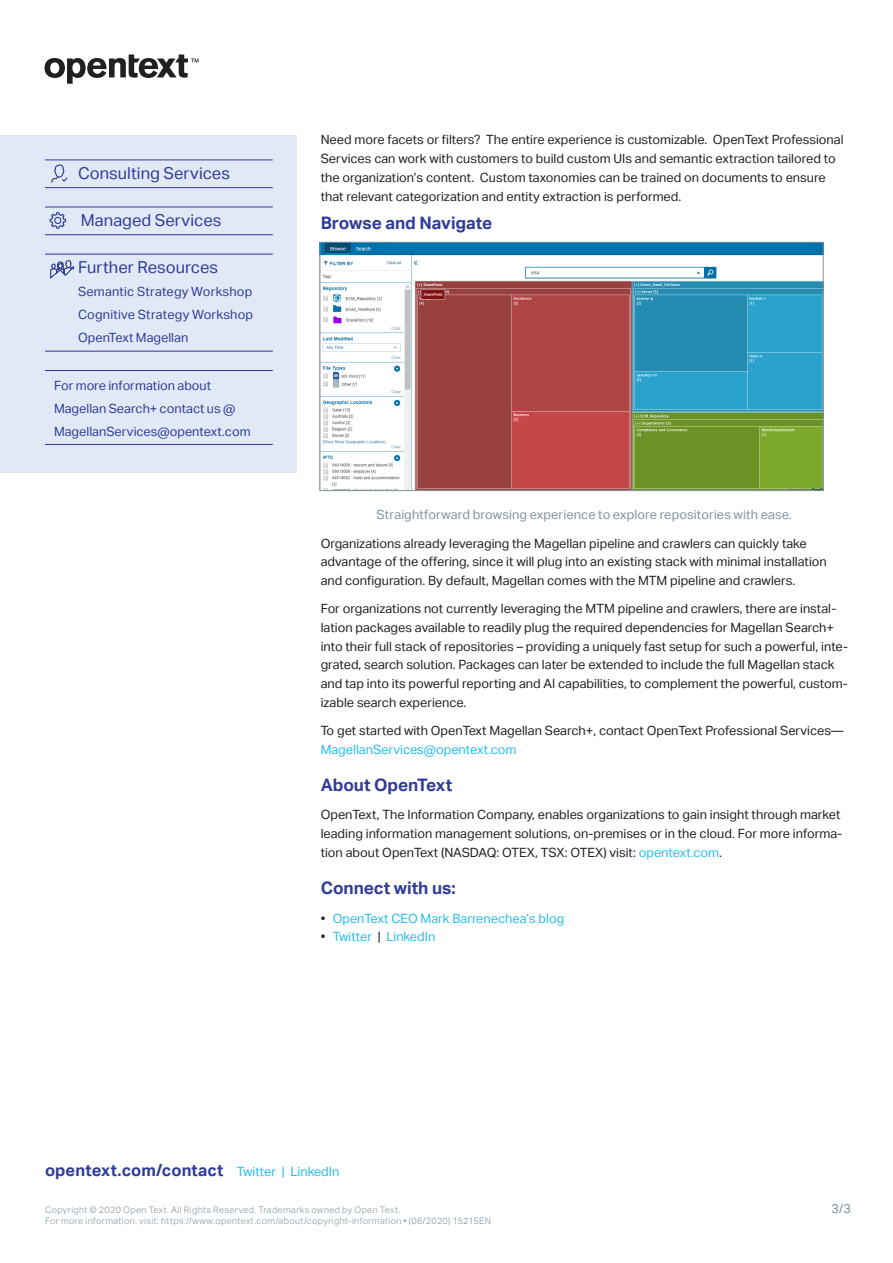
<style>
.page{position:relative;width:893px;height:1263px;background:#fff}
.page>*{position:absolute;margin:0;border:0;box-sizing:border-box;transform-origin:0 0}
.t1{font:700 17.25px "Aktiv Grotesk";color:#2e3c98}
.Links_-_last_page{font:16.5px "Aktiv Grotesk";letter-spacing:.005em;color:#2e3c98}
.t2{font:700 16.5px "Aktiv Grotesk";letter-spacing:.005em;color:#2e3c98}
.Body{font:12.75px/18.8px "Aktiv Grotesk";color:#231f20}
.Links_-_last_page-2{font:12.75px/23.1px "Aktiv Grotesk";color:#2e3c98;text-align:justify}
.t3{font:12.75px "Aktiv Grotesk";letter-spacing:.01em;color:#7f929f}
.t4{font:12.75px "Aktiv Grotesk";color:#25bdef}
.t5{font:300 9px "Aktiv Grotesk";letter-spacing:.04em;color:#7f929f}
.s1{color:#25bdef}
.s2{color:#231f20}
</style>
<div class="page">
<svg style="left:45px;top:55px;width:153px;height:29px"></svg>
<div style="left:0;top:135px;width:297px;height:337px;background:#e1e9f6"></div>
<img style="left:322px;top:244px;width:500px;height:245px">
<div style="left:320px;top:242px;width:504px;height:249px;border:1px solid #7f929f"></div>
<svg style="left:50px;top:260px;width:25px;height:19px"></svg>
<svg style="left:51px;top:164px;width:17px;height:19px"></svg>
<svg style="left:49px;top:212px;width:18px;height:17px"></svg>
<hr style="left:45px;top:160px;width:228px;height:1px;background:#2e3c98">
<hr style="left:45px;top:187px;width:228px;height:1px;background:#2e3c98">
<hr style="left:45px;top:207px;width:228px;height:1px;background:#2e3c98">
<hr style="left:45px;top:234px;width:228px;height:1px;background:#2e3c98">
<hr style="left:45px;top:254px;width:228px;height:1px;background:#2e3c98">
<hr style="left:45px;top:351px;width:228px;height:1px;background:#2e3c98">
<hr style="left:45px;top:370px;width:228px;height:1px;background:#2e3c98">
<hr style="left:45px;top:444px;width:228px;height:1px;background:#2e3c98">
<p class="Links_-_last_page" style="left:78px;top:164px;width:153px">Consulting Services</p>
<p class="Links_-_last_page" style="left:81px;top:211px;width:142px">Managed Services</p>
<p class="Links_-_last_page" style="left:78px;top:258px;width:142px">Further Resources</p>
<p class="Links_-_last_page-2" style="left:78px;top:280px;width:177px">Semantic Strategy Workshop Cognitive Strategy Workshop OpenText Magellan</p>
<p class="Links_-_last_page-2" style="left:54px;top:374px;width:198px;text-align:left">For more information about<br>Magellan Search+ contact us @<br>MagellanServices@opentext.com</p>
<p class="Body" style="left:321px;top:131px;width:524px">Need more facets or filters? The entire experience is customizable. OpenText Professional Services can work with customers to build custom UIs and semantic extraction tailored to the organization’s content. Custom taxonomies can be trained on documents to ensure that relevant categorization and entity extraction is performed.</p>
<h3 class="t1" style="left:321px;top:213px;width:173px">Browse and Navigate</h3>
<p class="t3" style="left:377px;top:508px;width:417px">Straightforward browsing experience to explore repositories with ease.</p>
<p class="Body" style="left:321px;top:534px;width:508px">Organizations already leveraging the Magellan pipeline and crawlers can quickly take advantage of the offering, since it will plug into an existing stack with minimal installation and configuration. By default, Magellan comes with the MTM pipeline and crawlers.</p>
<p class="Body" style="left:321px;top:599px;width:529px">For organizations not currently leveraging the MTM pipeline and crawlers, there are instal&shy;lation packages available to readily plug the required dependencies for Magellan Search+ into their full stack of repositories – providing a uniquely fast setup for such a powerful, inte&shy;grated, search solution. Packages can later be extended to include the full Magellan stack and tap into its powerful reporting and AI capabilities, to complement the powerful, custom&shy;izable search experience.</p>
<p class="Body" style="left:321px;top:721px;width:524px">To get started with OpenText Magellan Search+, contact OpenText Professional Services—<br><span class="s1">MagellanServices@opentext.com</span></p>
<h3 class="t1" style="left:321px;top:775px;width:133px">About OpenText</h3>
<p class="Body" style="left:321px;top:806px;width:523px">OpenText, The Information Company, enables organizations to gain insight through market leading information management solutions, on-premises or in the cloud. For more informa&shy;tion about OpenText (NASDAQ: OTEX, TSX: OTEX) visit: <span class="s1">opentext.com</span>.</p>
<h3 class="t1" style="left:321px;top:878px;width:137px">Connect with us:</h3>
<p class="t4" style="left:321px;top:911px;width:245px"><span class="s2">•</span> OpenText CEO Mark Barrenechea’s blog</p>
<p class="t4" style="left:321px;top:929px;width:116px"><span class="s2">•</span> Twitter <span class="s2">|</span> LinkedIn</p>
<p class="t2" style="left:45px;top:1160px;width:180px">opentext.com/contact</p>
<p class="t4" style="left:237px;top:1164px;width:104px">Twitter | LinkedIn</p>
<p class="t5" style="left:45px;top:1205px;width:357px">Copyright © 2020 Open Text. All Rights Reserved. Trademarks owned by Open Text.</p>
<p class="t3" style="left:832px;top:1201px;width:21px">3/3</p>
<p class="t5" style="left:45px;top:1215px;width:447px">For more information, visit: https://www.opentext.com/about/copyright-information • (06/2020) 15215EN</p>
</div>
